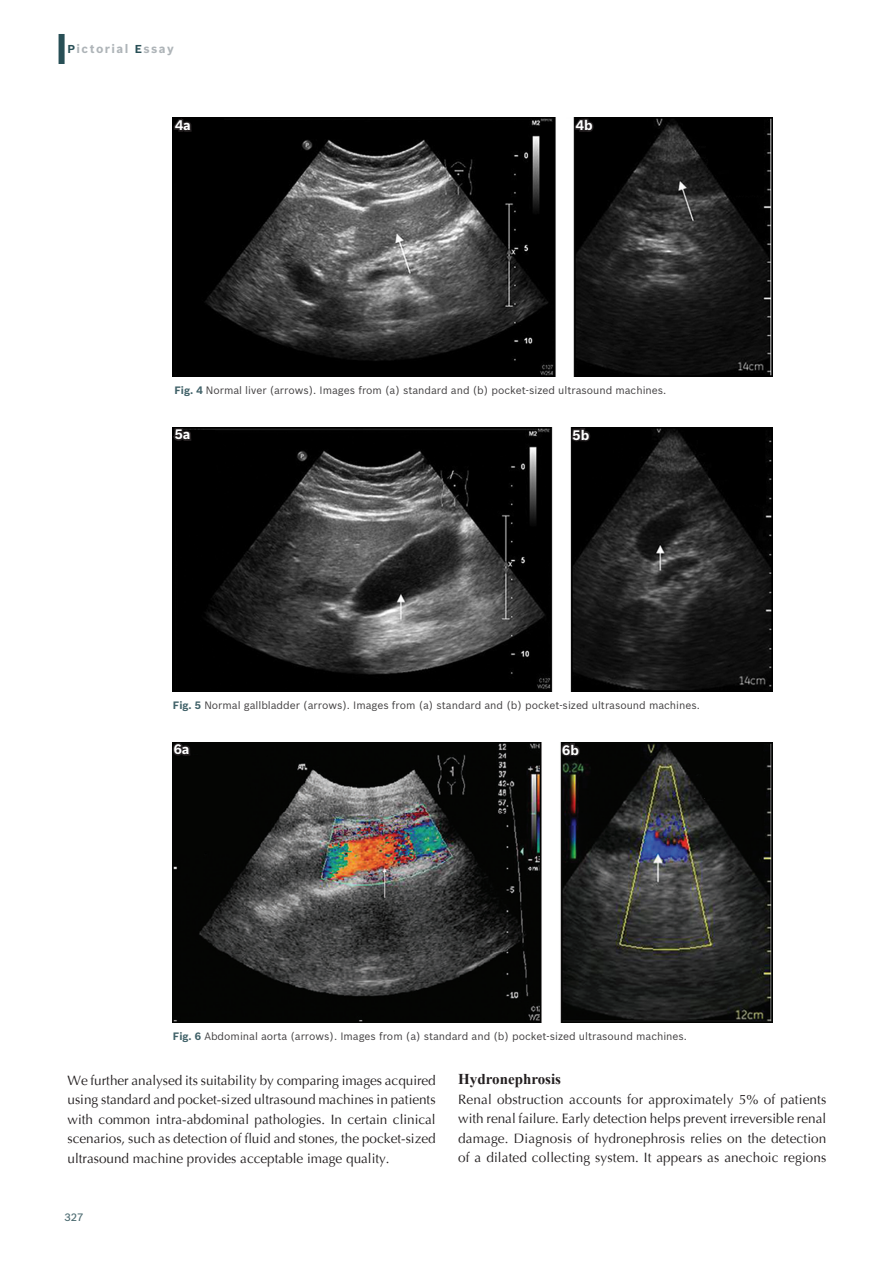
<style>
.page{position:relative;width:894px;height:1263px;background:#fff}
.page>*{position:absolute;margin:0;border:0;box-sizing:border-box;transform-origin:0 0}
.t1{font:700 15px "Times New Roman";color:#231f20}
.TXFL{font:13.5px/19.5px "Optima";letter-spacing:.005em;color:#231f20;text-align:justify}
.t2{font:700 13.5px "Bosch Sans";color:#fff}
.t3{font:700 12px "Bosch Sans";letter-spacing:.12em;color:#aeb4b8}
.FGC{font:10.5px "Bosch Sans";color:#424041}
.t4{font:500 10.5px "Bosch Sans";color:#4b6a70}
.s1{font-size:11.25px;color:#284f56}
.s2{font-weight:700;color:#406168}
</style>
<div class="page">
<div style="left:58px;top:34px;width:7px;height:30px;background:#284f56"></div>
<img style="left:173px;top:742px;width:598px;height:281px">
<svg style="left:172px;top:742px;width:20px;height:18px"></svg>
<svg style="left:559px;top:742px;width:22px;height:19px"></svg>
<img style="left:173px;top:428px;width:598px;height:263px">
<svg style="left:172px;top:427px;width:21px;height:16px"></svg>
<svg style="left:569px;top:427px;width:22px;height:17px"></svg>
<img style="left:173px;top:118px;width:598px;height:258px">
<svg style="left:172px;top:117px;width:21px;height:16px"></svg>
<svg style="left:572px;top:117px;width:23px;height:17px"></svg>
<p class="t3" style="left:68px;top:42px;width:108px"><span class="s1">P</span>ictorial <span class="s1">E</span>ssay</p>
<p class="t2" style="left:175px;top:117px;width:17px">4a</p>
<p class="t2" style="left:575px;top:117px;width:18px">4b</p>
<p class="FGC" style="left:174px;top:383px;width:493px"><span class="s2">Fig. 4</span> Normal liver (arrows). Images from (a) standard and (b) pocket-sized ultrasound machines.</p>
<p class="t2" style="left:175px;top:426px;width:17px">5a</p>
<p class="t2" style="left:572px;top:426px;width:18px">5b</p>
<p class="FGC" style="left:173px;top:698px;width:528px"><span class="s2">Fig. 5</span> Normal gallbladder (arrows). Images from (a) standard and (b) pocket-sized ultrasound machines.</p>
<p class="t2" style="left:174px;top:741px;width:17px">6a</p>
<p class="t2" style="left:562px;top:741px;width:18px">6b</p>
<p class="FGC" style="left:173px;top:1030px;width:515px"><span class="s2">Fig. 6</span> Abdominal aorta (arrows). Images from (a) standard and (b) pocket-sized ultrasound machines.</p>
<p class="TXFL" style="left:68px;top:1070px;width:369px">We further analysed its suitability by comparing images acquired using standard and pocket-sized ultrasound machines in patients with common intra-abdominal pathologies. In certain clinical scenarios, such as detection of fluid and stones, the pocket-sized ultrasound machine provides acceptable image quality.</p>
<h2 class="t1" style="left:458px;top:1069px;width:104px">Hydronephrosis</h2>
<p class="TXFL" style="left:458px;top:1089px;width:369px">Renal obstruction accounts for approximately 5% of patients with renal failure. Early detection helps prevent irreversible renal damage. Diagnosis of hydronephrosis relies on the detection of a dilated collecting system. It appears as anechoic regions</p>
<p class="t4" style="left:64px;top:1211px;width:20px">327</p>
</div>
